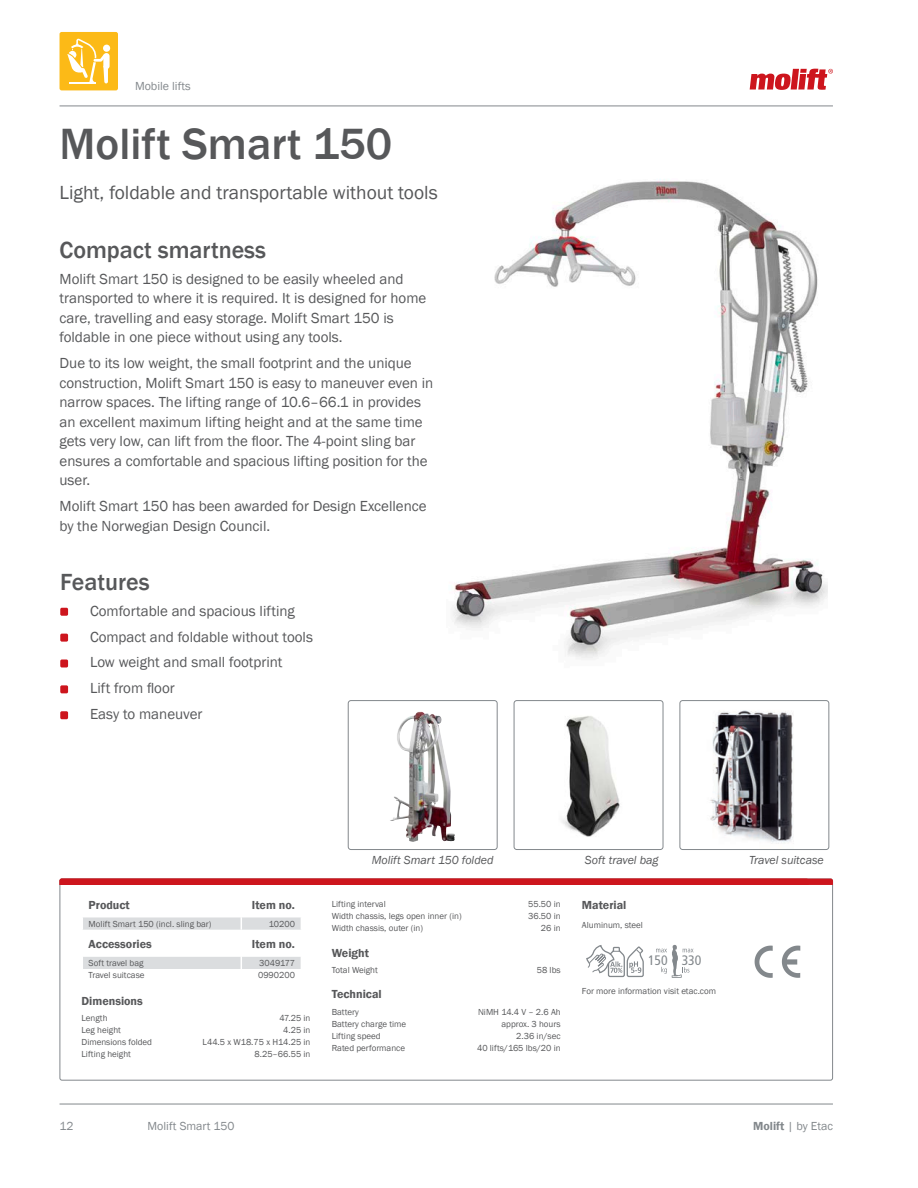
<style>
.page{position:relative;width:918px;height:1188px;background:#fff}
.page>*{position:absolute;margin:0;border:0;box-sizing:border-box;transform-origin:0 0}
._3__Header_-_Intro{font:500 45px "Franklin Gothic";color:#57585a}
._4__Header_-_Basic_b{font:500 24px "Franklin Gothic";color:#57585a}
._3__Body_-_Intro{font:19.5px "Franklin Gothic";color:#57585a}
._4__Body_-_Basic_bod{font:15px/19.5px "Franklin Gothic";color:#57585a}
.t1{font:condensed 13.65px "Frutiger LT Pro";color:#83888c}
._6__Header_-_Facts{font:600 12px "Franklin Gothic";color:#57585a}
._7__Image___referenc{font:italic 12px "Franklin Gothic";color:#57585a}
.t2{font:12px "Franklin Gothic";color:#83888c}
._6__Body_-_Facts{font:9px "Franklin Gothic";color:#57585a}
.s1{font-weight:600}
</style>
<div class="page">
<hr style="left:60px;top:106px;width:773px;height:1px;background:#83888c">
<hr style="left:60px;top:1104px;width:773px;height:1px;background:#83888c">
<div style="left:60px;top:32px;width:58px;height:58px;background:#fcba17;border-radius:2px"></div>
<hr style="left:70px;top:82px;width:26px;height:2px;background:#fff">
<div style="left:103px;top:53px;width:7px;height:16px;background:#fff;border-radius:3px"></div>
<svg style="left:67px;top:39px;width:41px;height:44px"></svg>
<svg style="left:750px;top:69px;width:83px;height:21px"></svg>
<img style="left:452px;top:179px;width:376px;height:480px">
<svg style="left:83px;top:917px;width:218px;height:13px;background:#dddfe1"></svg>
<div style="left:83px;top:957px;width:218px;height:12px;background:#dbdddf"></div>
<svg style="left:586px;top:945px;width:58px;height:32px"></svg>
<svg style="left:656px;top:945px;width:38px;height:33px"></svg>
<svg style="left:755px;top:946px;width:18px;height:32px"></svg>
<svg style="left:782px;top:946px;width:18px;height:32px"></svg>
<div style="left:60px;top:879px;width:773px;height:6px;background:#cd151d"></div>
<div style="left:60px;top:608px;width:8px;height:8px;background:#cd151d;border-radius:2px"></div>
<div style="left:60px;top:634px;width:8px;height:8px;background:#cd151d;border-radius:2px"></div>
<div style="left:60px;top:660px;width:8px;height:7px;background:#cd151d;border-radius:2px"></div>
<div style="left:60px;top:685px;width:8px;height:8px;background:#cd151d;border-radius:2px"></div>
<div style="left:60px;top:711px;width:8px;height:8px;background:#cd151d;border-radius:2px"></div>
<img style="left:562px;top:716px;width:58px;height:121px">
<div style="left:514px;top:700px;width:150px;height:150px;border:1px solid #83888c;border-radius:3px"></div>
<img style="left:710px;top:710px;width:83px;height:134px">
<div style="left:679px;top:700px;width:150px;height:150px;border:1px solid #83888c;border-radius:3px"></div>
<img style="left:390px;top:712px;width:65px;height:130px">
<div style="left:348px;top:700px;width:150px;height:150px;border:1px solid #83888c;border-radius:3px"></div>
<p class="t2" style="left:135px;top:79px;width:57px">Mobile lifts</p>
<p class="_3__Header_-_Intro" style="left:60px;top:116px;width:334px">Molift Smart 150</p>
<p class="_3__Body_-_Intro" style="left:60px;top:180px;width:380px">Light, foldable and transportable without tools</p>
<p class="_4__Header_-_Basic_b" style="left:60px;top:235px;width:208px">Compact smartness</p>
<p class="_4__Body_-_Basic_bod" style="left:60px;top:269px;width:368px">Molift Smart 150 is designed to be easily wheeled and transported to where it is required. It is designed for home care, travelling and easy storage. Molift Smart 150 is foldable in one piece without using any tools.</p>
<p class="_4__Body_-_Basic_bod" style="left:60px;top:354px;width:375px">Due to its low weight, the small footprint and the unique construction, Molift Smart 150 is easy to maneuver even in narrow spaces. The lifting range of 10.6–66.1 in provides an excellent maximum lifting height and at the same time gets very low, can lift from the floor. The 4-point sling bar ensures a comfortable and spacious lifting position for the user.</p>
<p class="_4__Body_-_Basic_bod" style="left:60px;top:497px;width:369px">Molift Smart 150 has been awarded for Design Excellence by the Norwegian Design Council.</p>
<p class="_4__Header_-_Basic_b" style="left:60px;top:567px;width:91px">Features</p>
<p class="_4__Body_-_Basic_bod" style="left:90px;top:601px;width:206px">Comfortable and spacious lifting</p>
<p class="_4__Body_-_Basic_bod" style="left:90px;top:627px;width:225px">Compact and foldable without tools</p>
<p class="_4__Body_-_Basic_bod" style="left:90px;top:653px;width:194px">Low weight and small footprint</p>
<p class="_4__Body_-_Basic_bod" style="left:90px;top:679px;width:86px">Lift from floor</p>
<p class="_4__Body_-_Basic_bod" style="left:90px;top:705px;width:114px">Easy to maneuver</p>
<p class="_6__Header_-_Facts" style="left:89px;top:898px;width:43px">Product</p>
<p class="_6__Header_-_Facts" style="left:252px;top:898px;width:45px">Item no.</p>
<p class="_6__Body_-_Facts" style="left:89px;top:918px;width:124px">Molift Smart 150 (incl. sling bar)</p>
<p class="_6__Body_-_Facts" style="left:269px;top:918px;width:28px">10200</p>
<p class="_6__Header_-_Facts" style="left:89px;top:937px;width:65px">Accessories</p>
<p class="_6__Header_-_Facts" style="left:252px;top:937px;width:45px">Item no.</p>
<p class="_6__Body_-_Facts" style="left:89px;top:957px;width:56px">Soft travel bag</p>
<p class="_6__Body_-_Facts" style="left:259px;top:957px;width:37px">3049177</p>
<p class="_6__Body_-_Facts" style="left:89px;top:970px;width:57px">Travel suitcase</p>
<p class="_6__Body_-_Facts" style="left:258px;top:970px;width:38px">0990200</p>
<p class="_6__Header_-_Facts" style="left:82px;top:994px;width:63px">Dimensions</p>
<p class="_6__Body_-_Facts" style="left:82px;top:1013px;width:28px">Length</p>
<p class="_6__Body_-_Facts" style="left:280px;top:1013px;width:32px">47.25 in</p>
<p class="_6__Body_-_Facts" style="left:82px;top:1025px;width:41px">Leg height</p>
<p class="_6__Body_-_Facts" style="left:283px;top:1025px;width:29px">4.25 in</p>
<p class="_6__Body_-_Facts" style="left:82px;top:1037px;width:72px">Dimensions folded</p>
<p class="_6__Body_-_Facts" style="left:203px;top:1037px;width:109px">L44.5 x W18.75 x H14.25 in</p>
<p class="_6__Body_-_Facts" style="left:82px;top:1049px;width:51px">Lifting height</p>
<p class="_6__Body_-_Facts" style="left:255px;top:1049px;width:57px">8.25–66.55 in</p>
<p class="_7__Image___referenc" style="left:372px;top:853px;width:123px">Molift Smart 150 folded</p>
<p class="_7__Image___referenc" style="left:585px;top:853px;width:75px">Soft travel bag</p>
<p class="_7__Image___referenc" style="left:749px;top:853px;width:76px">Travel suitcase</p>
<p class="_6__Body_-_Facts" style="left:332px;top:898px;width:56px">Lifting interval</p>
<p class="_6__Body_-_Facts" style="left:528px;top:898px;width:34px">55.50 in</p>
<p class="_6__Body_-_Facts" style="left:332px;top:910px;width:131px">Width chassis, legs open inner (in)</p>
<p class="_6__Body_-_Facts" style="left:528px;top:910px;width:34px">36.50 in</p>
<p class="_6__Body_-_Facts" style="left:332px;top:922px;width:93px">Width chassis, outer (in)</p>
<p class="_6__Body_-_Facts" style="left:541px;top:922px;width:21px">26 in</p>
<p class="_6__Header_-_Facts" style="left:332px;top:945px;width:39px">Weight</p>
<p class="_6__Body_-_Facts" style="left:332px;top:964px;width:48px">Total Weight</p>
<p class="_6__Body_-_Facts" style="left:537px;top:964px;width:25px">58 lbs</p>
<p class="_6__Header_-_Facts" style="left:332px;top:987px;width:52px">Technical</p>
<p class="_6__Body_-_Facts" style="left:332px;top:1006px;width:29px">Battery</p>
<p class="_6__Body_-_Facts" style="left:478px;top:1006px;width:84px">NiMH 14.4 V – 2.6 Ah</p>
<p class="_6__Body_-_Facts" style="left:332px;top:1018px;width:76px">Battery charge time</p>
<p class="_6__Body_-_Facts" style="left:502px;top:1018px;width:61px">approx. 3 hours</p>
<p class="_6__Body_-_Facts" style="left:332px;top:1030px;width:51px">Lifting speed</p>
<p class="_6__Body_-_Facts" style="left:516px;top:1030px;width:46px">2.36 in/sec</p>
<p class="_6__Body_-_Facts" style="left:332px;top:1042px;width:75px">Rated performance</p>
<p class="_6__Body_-_Facts" style="left:477px;top:1042px;width:85px">40 lifts/165 lbs/20 in</p>
<p class="_6__Header_-_Facts" style="left:582px;top:898px;width:46px">Material</p>
<p class="_6__Body_-_Facts" style="left:582px;top:920px;width:62px">Aluminum, steel</p>
<p class="t1" style="left:648px;top:952px;width:55px">150 330</p>
<p class="_6__Body_-_Facts" style="left:582px;top:986px;width:136px">For more information visit etac.com</p>
<p class="t2" style="left:60px;top:1119px;width:16px">12</p>
<p class="t2" style="left:148px;top:1119px;width:89px">Molift Smart 150</p>
<p class="t2" style="left:753px;top:1119px;width:81px"><span class="s1">Molift</span> | by Etac</p>
</div>
